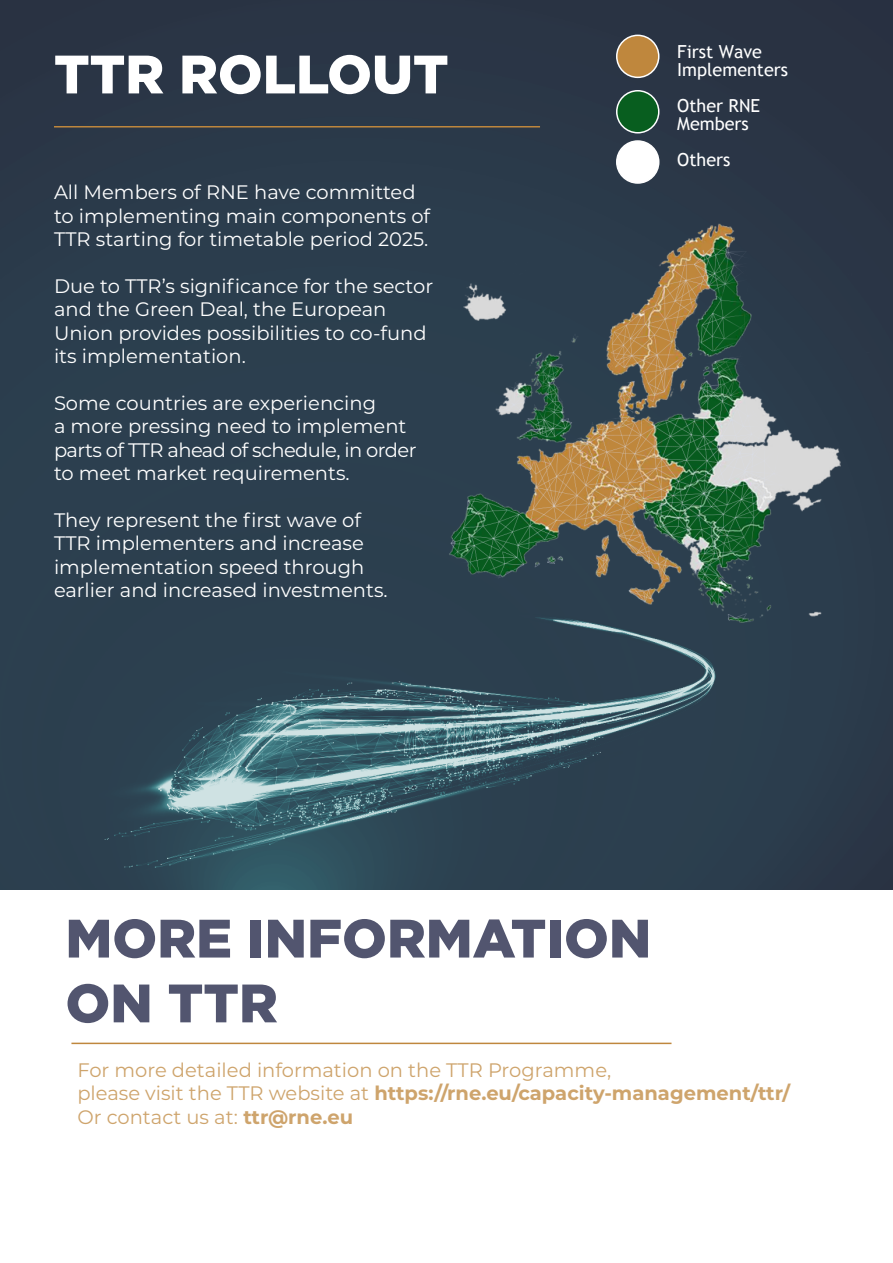
<style>
.page{position:relative;width:893px;height:1263px;background:#fff}
.page>*{position:absolute;margin:0;border:0;box-sizing:border-box;transform-origin:0 0}
.t1{font:900 54px/64.8px "Gotham";color:#52556f}
.t2{font:900 54px "Gotham";color:#fff}
.t3{font:19.5px/23.4px "Montserrat";color:#fff}
.t4{font:19.5px/23.4px "Montserrat";color:#cea46c}
.t5{font:18px/18px "Trebuchet MS";color:#fff}
.s1{font-weight:700}
</style>
<div class="page">
<img style="left:0;top:0;width:893px;height:889px">
<hr style="left:54px;top:126px;width:486px;height:2px;background:#bf873d">
<hr style="left:71px;top:1043px;width:600px;height:1px;background:#bf873d">
<div style="left:617px;top:91px;width:42px;height:42px;background:#085e1f;border-radius:50%"></div>
<div style="left:616px;top:90px;width:43px;height:44px;border:2px solid #fff;border-radius:50%"></div>
<div style="left:617px;top:35px;width:42px;height:42px;background:#bf873d;border-radius:50%"></div>
<div style="left:616px;top:35px;width:43px;height:43px;border:2px solid #fff;border-radius:50%"></div>
<div style="left:617px;top:141px;width:42px;height:42px;background:#fff;border-radius:50%"></div>
<div style="left:616px;top:140px;width:43px;height:44px;border:2px solid #fff;border-radius:50%"></div>
<h1 class="t2" style="left:54px;top:43px;width:396px">TTR ROLLOUT</h1>
<p class="t3" style="left:54px;top:180px;width:378px">All Members of RNE have committed to implementing main components of<br>TTR starting for timetable period 2025.</p>
<p class="t3" style="left:54px;top:274px;width:381px">Due to TTR’s significance for the sector and the Green Deal, the European Union provides possibilities to co-fund its implementation.</p>
<p class="t3" style="left:54px;top:391px;width:364px">Some countries are experiencing<br>a more pressing need to implement parts of TTR ahead of schedule, in order to meet market requirements.</p>
<p class="t3" style="left:54px;top:508px;width:335px">They represent the first wave of<br>TTR implementers and increase implementation speed through earlier and increased investments.</p>
<p class="t5" style="left:677px;top:43px;width:112px">First Wave<br>Implementers</p>
<p class="t5" style="left:677px;top:97px;width:84px">Other RNE<br>Members</p>
<p class="t5" style="left:677px;top:151px;width:55px">Others</p>
<h1 class="t1" style="left:65px;top:905px;width:587px">MORE INFORMATION<br>ON TTR</h1>
<p class="t4" style="left:77px;top:1057px;width:714px">For more detailed information on the TTR Programme,<br>please visit the TTR website at <span class="s1">https://rne.eu/capacity-management/ttr/<br></span>Or contact us at: <span class="s1">ttr@rne.eu</span></p>
</div>
